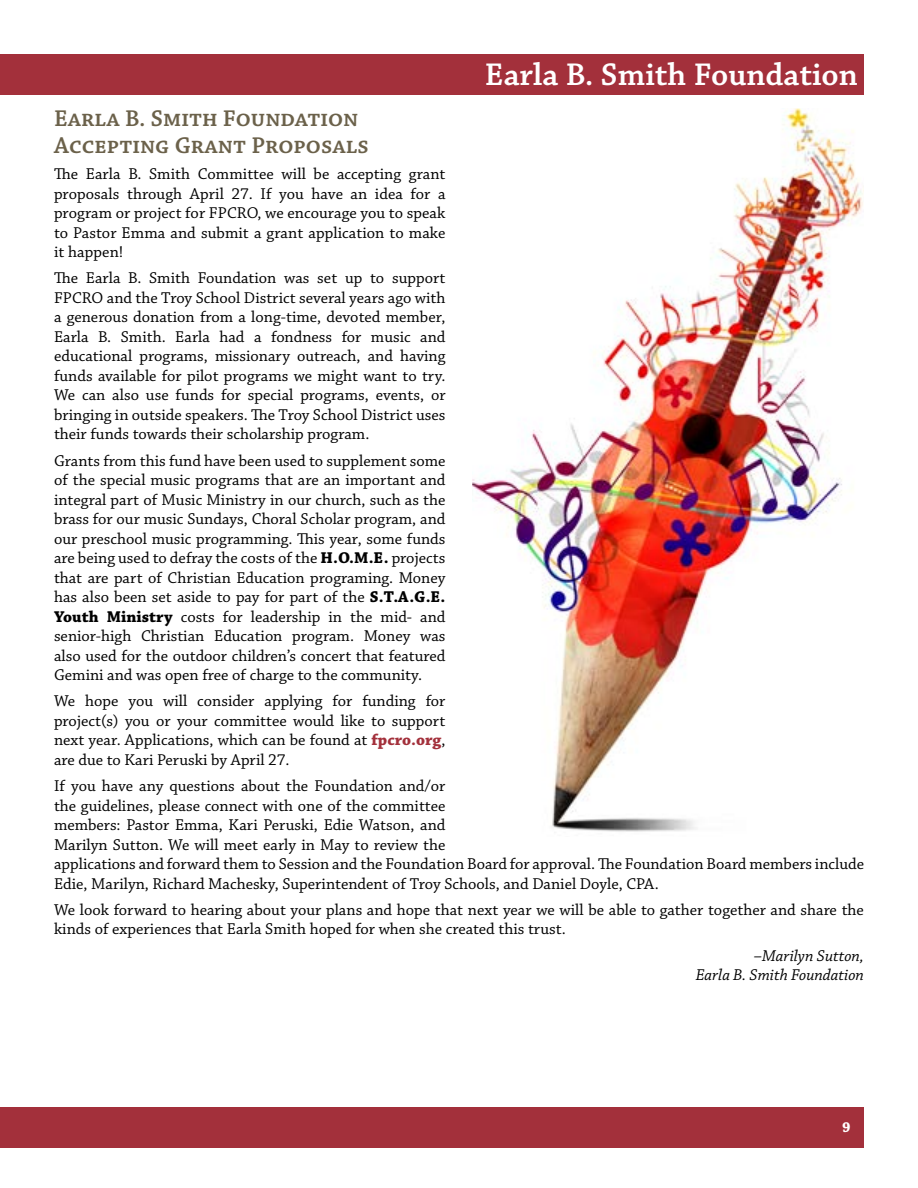
<style>
.page{position:relative;width:918px;height:1188px;background:#fff}
.page>*{position:absolute;margin:0;border:0;box-sizing:border-box;transform-origin:0 0}
.t1{font:600 33px "Chaparral Pro";color:#fff}
.t2{font:600 24px/27px "Chaparral Pro";color:#6b614a}
.t3{font:16.5px/19.5px "Chaparral Pro";color:#000;text-align:justify}
.t4{font:italic 16.5px/19.5px "Chaparral Pro";color:#000;text-align:right}
.t5{font:700 15px "Chaparral Pro";color:#fff}
.s1{font-weight:700}
.s2{font-weight:700;color:#a3303b}
</style>
<div class="page">
<div style="left:0;top:1107px;width:864px;height:41px;background:#a3303b"></div>
<div style="left:0;top:54px;width:864px;height:40px;background:#a3303b"></div>
<img style="left:472px;top:108px;width:392px;height:724px">
<h1 class="t1" style="left:485px;top:56px;width:375px">Earla B. Smith Foundation</h1>
<h2 class="t2" style="left:54px;top:105px;width:316px">Earla B. Smith Foundation<br>Accepting Grant Proposals</h2>
<p class="t3" style="left:54px;top:165px;width:393px">The Earla B. Smith Committee will be accepting grant proposals through April 27. If you have an idea for a program or project for FPCRO, we encourage you to speak to Pastor Emma and submit a grant application to make it happen!</p>
<p class="t3" style="left:54px;top:269px;width:393px">The Earla B. Smith Foundation was set up to support FPCRO and the Troy School District several years ago with a generous donation from a long-time, devoted member, Earla B. Smith. Earla had a fondness for music and educational programs, missionary outreach, and having funds available for pilot programs we might want to try.<br>We can also use funds for special programs, events, or bringing in outside speakers. The Troy School District uses their funds towards their scholarship program.</p>
<p class="t3" style="left:54px;top:451px;width:393px">Grants from this fund have been used to supplement some of the special music programs that are an important and integral part of Music Ministry in our church, such as the brass for our music Sundays, Choral Scholar program, and our preschool music programming. This year, some funds are being used to defray the costs of the <span class="s1">H.O.M.E.</span> projects that are part of Christian Education programing. Money has also been set aside to pay for part of the <span class="s1">S.T.A.G.E.<br>Youth Ministry</span> costs for leadership in the mid- and senior-high Christian Education program. Money was also used for the outdoor children’s concert that featured Gemini and was open free of charge to the community.</p>
<p class="t3" style="left:54px;top:692px;width:393px">We hope you will consider applying for funding for project(s) you or your committee would like to support next year. Applications, which can be found at <span class="s2">fpcro.org</span>, are due to Kari Peruski by April 27.</p>
<p class="t3" style="left:54px;top:777px;width:812px;text-align:left">If you have any questions about the Foundation and/or<br>the guidelines, please connect with one of the committee<br>members: Pastor Emma, Kari Peruski, Edie Watson, and<br>Marilyn Sutton. We will meet early in May to review the<br>applications and forward them to Session and the Foundation Board for approval. The Foundation Board members include Edie, Marilyn, Richard Machesky, Superintendent of Troy Schools, and Daniel Doyle, CPA.</p>
<p class="t3" style="left:54px;top:901px;width:811px">We look forward to hearing about your plans and hope that next year we will be able to gather together and share the kinds of experiences that Earla Smith hoped for when she created this trust.</p>
<p class="t4" style="left:696px;top:946px;width:170px">–Marilyn Sutton,<br>Earla B. Smith Foundation</p>
<p class="t5" style="left:842px;top:1118px;width:10px">9</p>
</div>
